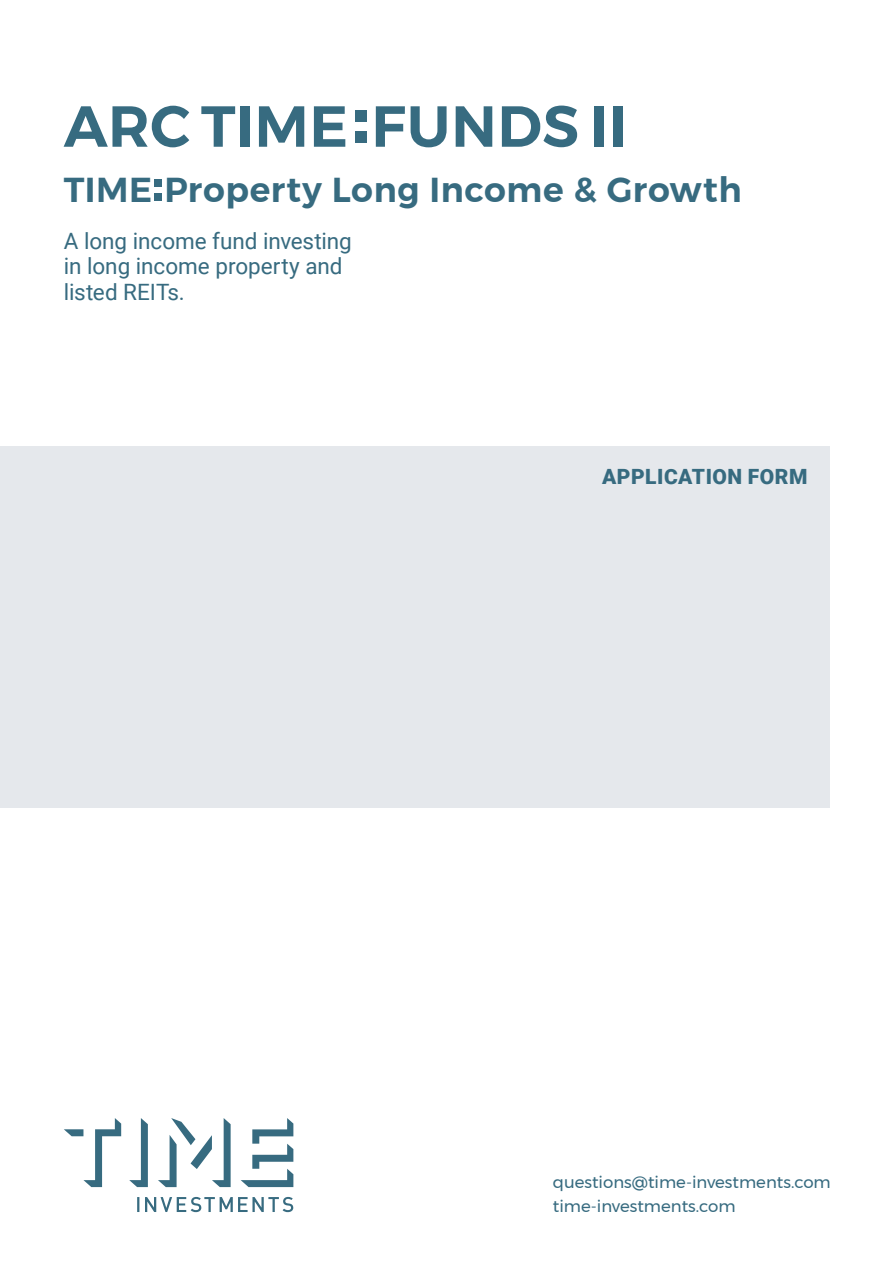
<style>
.page{position:relative;width:893px;height:1263px;background:#fff}
.page>*{position:absolute;margin:0;border:0;box-sizing:border-box;transform-origin:0 0}
.t1{font:600 57.75px "Montserrat";letter-spacing:.01em;color:#376b80}
.t2{font:600 34.5px "Montserrat";letter-spacing:.015em;color:#376b80}
.t3{font:22.5px/25.5px "Roboto";letter-spacing:-.005em;color:#376b80}
.Cover_-_Subhead{font:900 21px "Roboto";letter-spacing:.025em;color:#376b80}
.t4{font:16.5px/24px "Montserrat";color:#376b80}
</style>
<div class="page">
<svg style="left:64px;top:1118px;width:229px;height:94px"></svg>
<div style="left:356px;top:111px;width:11px;height:11px;background:#376b80"></div>
<div style="left:356px;top:131px;width:11px;height:12px;background:#376b80"></div>
<div style="left:155px;top:180px;width:7px;height:7px;background:#376b80"></div>
<div style="left:155px;top:193px;width:7px;height:7px;background:#376b80"></div>
<div style="left:0;top:446px;width:829px;height:362px;background:#e5e8ec"></div>
<p class="t1" style="left:64px;top:80px;width:564px">ARC TIME FUNDS II</p>
<p class="t2" style="left:64px;top:163px;width:679px">TIME Property Long Income &amp; Growth</p>
<p class="t3" style="left:64px;top:227px;width:290px">A long income fund investing in long income property and listed REITs.</p>
<p class="Cover_-_Subhead" style="left:602px;top:461px;width:207px">APPLICATION FORM</p>
<p class="t4" style="left:553px;top:1170px;width:279px">questions@time-investments.com time-investments.com</p>
</div>
